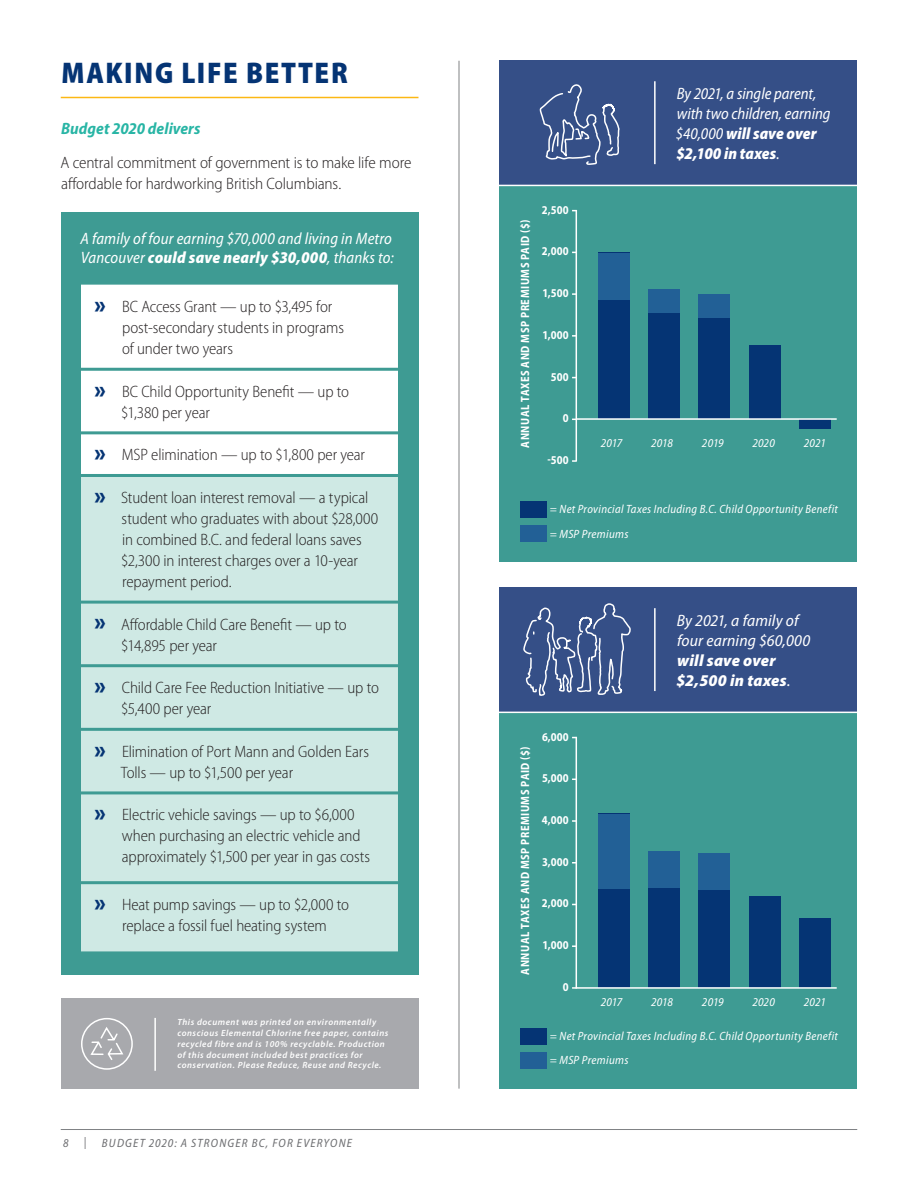
<style>
.page{position:relative;width:918px;height:1188px;background:#fff}
.page>*{position:absolute;margin:0;border:0;box-sizing:border-box;transform-origin:0 0}
.t1{font:900 semi-condensed 30px "Myriad Pro";letter-spacing:.06em;color:#053474;scale:.96 1}
.t2{font:300 semi-condensed 16.5px/21px "Myriad Pro";letter-spacing:-.01em;color:#231f20}
.t3{font:italic semi-condensed 16.5px/19.8px "Myriad Pro";letter-spacing:.005em;color:#fff}
.t4{font:italic 900 semi-condensed 16.5px/19.8px "Myriad Pro";letter-spacing:.015em;color:#fff}
.t5{font:italic 700 semi-condensed 16.5px "Myriad Pro";color:#28b5a5}
.t6{font:italic semi-condensed 12px/24.8px "Myriad Pro";letter-spacing:.03em;color:#fff}
.t7{font:700 semi-condensed 12px "Myriad Pro";letter-spacing:.045em;color:#fff;scale:.94 1}
.t8{font:700 semi-condensed 12px "Myriad Pro";letter-spacing:.045em;color:#fff;scale:.95 1}
.t9{font:italic semi-condensed 12px "Myriad Pro";letter-spacing:.1em;color:#6c6d70}
.t10{font:italic 600 9px/10.8px "Myriad Pro";letter-spacing:.06em;color:#fff}
.s1{font-weight:900}
.s2{font-weight:900;font-size:25.05px;color:#053474}
.s3{font-weight:400}
</style>
<div class="page">
<div style="left:61px;top:213px;width:357px;height:762px;background:#3e9b93"></div>
<div style="left:500px;top:588px;width:357px;height:501px;background:#3e9b93"></div>
<div style="left:500px;top:61px;width:357px;height:501px;background:#3e9b93"></div>
<hr style="left:61px;top:1129px;width:796px;height:1px;background:#808285">
<hr style="left:459px;top:61px;width:1px;height:1028px;background:#808285">
<div style="left:61px;top:998px;width:357px;height:91px;background:#a8a9ad"></div>
<svg style="left:81px;top:1018px;width:52px;height:52px"></svg>
<hr style="left:154px;top:1018px;width:2px;height:53px;background:#fff">
<div style="left:500px;top:588px;width:357px;height:125px;background:#354f87"></div>
<div style="left:520px;top:1028px;width:27px;height:16px;background:#053474"></div>
<div style="left:520px;top:1053px;width:27px;height:16px;background:#226096"></div>
<svg style="left:575px;top:781px;width:262px;height:208px"></svg>
<hr style="left:489px;top:712px;width:383px;height:1px;background:#fff">
<hr style="left:654px;top:608px;width:2px;height:83px;background:#fff">
<svg style="left:522px;top:603px;width:110px;height:178px"></svg>
<div style="left:81px;top:285px;width:317px;height:189px;background:#fff"></div>
<div style="left:81px;top:369px;width:317px;height:64px;background:#fff"></div>
<div style="left:81px;top:477px;width:317px;height:474px;background:#cfe9e4"></div>
<hr style="left:81px;top:368px;width:317px;height:3px;background:#3e9b93">
<hr style="left:81px;top:431px;width:317px;height:3px;background:#3e9b93">
<hr style="left:81px;top:601px;width:317px;height:3px;background:#3e9b93">
<hr style="left:81px;top:664px;width:317px;height:3px;background:#3e9b93">
<hr style="left:81px;top:728px;width:317px;height:3px;background:#3e9b93">
<hr style="left:81px;top:791px;width:317px;height:3px;background:#3e9b93">
<hr style="left:81px;top:881px;width:317px;height:3px;background:#3e9b93">
<hr style="left:61px;top:97px;width:357px;height:1px;background:#fcb814">
<div style="left:598px;top:253px;width:32px;height:166px;background:#053474"></div>
<div style="left:598px;top:253px;width:32px;height:47px;background:#226096"></div>
<div style="left:648px;top:290px;width:32px;height:129px;background:#053474"></div>
<div style="left:648px;top:289px;width:32px;height:24px;background:#226096"></div>
<div style="left:699px;top:295px;width:31px;height:124px;background:#053474"></div>
<div style="left:699px;top:294px;width:31px;height:24px;background:#226096"></div>
<div style="left:749px;top:345px;width:31px;height:74px;background:#053474"></div>
<div style="left:799px;top:419px;width:32px;height:10px;background:#053474"></div>
<div style="left:500px;top:61px;width:357px;height:125px;background:#354f87"></div>
<div style="left:520px;top:501px;width:27px;height:17px;background:#053474"></div>
<div style="left:520px;top:526px;width:27px;height:16px;background:#226096"></div>
<hr style="left:576px;top:418px;width:261px;height:2px;background:#fff">
<hr style="left:489px;top:185px;width:383px;height:1px;background:#fff">
<hr style="left:654px;top:81px;width:2px;height:83px;background:#fff">
<hr style="left:576px;top:210px;width:1px;height:251px;background:#fff">
<svg style="left:539px;top:84px;width:81px;height:81px"></svg>
<h1 class="t1" style="left:62px;top:56px;width:300px">MAKING LIFE BETTER</h1>
<p class="t5" style="left:61px;top:119px;width:141px">Budget 2020 delivers</p>
<p class="t2" style="left:60px;top:153px;width:353px">A central commitment of government is to make life more affordable for hardworking British Columbians.</p>
<p class="t3" style="left:81px;top:229px;width:315px">A family of four earning $70,000 and living in Metro<br>Vancouver <span class="s1">could save nearly $30,000</span>, thanks to:</p>
<p class="t2" style="left:122px;top:296px;width:223px;text-indent:-27px"><span class="s2">»</span> BC Access Grant — up to $3,495 for post-secondary students in programs of under two years</p>
<p class="t2" style="left:121px;top:381px;width:229px;text-indent:-27px"><span class="s2">»</span> BC Child Opportunity Benefit — up to $1,380 per year</p>
<p class="t2" style="left:95px;top:445px;width:272px"><span class="s2">»</span> MSP elimination — up to $1,800 per year</p>
<p class="t2" style="left:121px;top:487px;width:259px;text-indent:-27px"><span class="s2">»</span> Student loan interest removal — a typical student who graduates with about $28,000 in combined B.C. and federal loans saves $2,300 in interest charges over a 10-year repayment period.</p>
<p class="t2" style="left:121px;top:614px;width:227px;text-indent:-27px"><span class="s2">»</span> Affordable Child Care Benefit — up to $14,895 per year</p>
<p class="t2" style="left:121px;top:678px;width:259px;text-indent:-27px"><span class="s2">»</span> Child Care Fee Reduction Initiative — up to $5,400 per year</p>
<p class="t2" style="left:121px;top:741px;width:250px;text-indent:-26px"><span class="s2">»</span> Elimination of Port Mann and Golden Ears<br>Tolls — up to $1,500 per year</p>
<p class="t2" style="left:122px;top:805px;width:250px;text-indent:-27px"><span class="s2">»</span> Electric vehicle savings — up to $6,000 when purchasing an electric vehicle and approximately $1,500 per year in gas costs</p>
<p class="t2" style="left:95px;top:895px;width:256px;text-align:center"><span class="s2">»</span> Heat pump savings — up to $2,000 to replace a fossil fuel heating system</p>
<p class="t10" style="left:177px;top:1017px;width:213px">This document was printed on environmentally conscious Elemental Chlorine free paper, contains recycled fibre and is 100% recyclable. Production of this document included best practices for conservation. Please Reduce, Reuse and Recycle.</p>
<p class="t9" style="left:84px;top:1135px;width:4px">|</p>
<p class="t9" style="left:63px;top:1137px;width:7px">8</p>
<p class="t9" style="left:102px;top:1137px;width:252px">BUDGET 2020: A STRONGER BC, FOR EVERYONE</p>
<p class="t3" style="left:676px;top:84px;width:156px">By 2021, a single parent, with two children, earning $40,000 <span class="s1">will save over $2,100 in taxes</span>.</p>
<p class="t7" style="left:518px;top:448px;width:244px;rotate:-90deg">ANNUAL TAXES AND MSP PREMIUMS PAID ($)</p>
<p class="t8" style="left:542px;top:203px;width:30px">2,500</p>
<p class="t8" style="left:542px;top:245px;width:30px">2,000</p>
<p class="t8" style="left:542px;top:286px;width:29px">1,500</p>
<p class="t8" style="left:542px;top:328px;width:29px">1,000</p>
<p class="t8" style="left:551px;top:370px;width:20px">500</p>
<p class="t8" style="left:563px;top:412px;width:8px">0</p>
<p class="t8" style="left:547px;top:453px;width:24px">-500</p>
<p class="t6" style="left:601px;top:430px;width:23px">2017</p>
<p class="t6" style="left:651px;top:430px;width:23px">2018</p>
<p class="t6" style="left:702px;top:430px;width:23px">2019</p>
<p class="t6" style="left:752px;top:430px;width:24px">2020</p>
<p class="t6" style="left:804px;top:430px;width:23px">2021</p>
<p class="t6" style="left:550px;top:497px;width:290px">= Net Provincial Taxes Including B.C. Child Opportunity Benefit = MSP Premiums</p>
<p class="t3" style="left:677px;top:611px;width:135px">By 2021, a family of four earning $60,000</p>
<p class="t4" style="left:676px;top:651px;width:116px">will save over $2,500 in taxes<span class="s3">.</span></p>
<p class="t7" style="left:518px;top:975px;width:244px;rotate:-90deg">ANNUAL TAXES AND MSP PREMIUMS PAID ($)</p>
<p class="t8" style="left:542px;top:730px;width:30px">6,000</p>
<p class="t8" style="left:542px;top:772px;width:29px">5,000</p>
<p class="t8" style="left:542px;top:813px;width:30px">4,000</p>
<p class="t8" style="left:542px;top:855px;width:29px">3,000</p>
<p class="t8" style="left:542px;top:897px;width:30px">2,000</p>
<p class="t8" style="left:542px;top:938px;width:29px">1,000</p>
<p class="t8" style="left:563px;top:980px;width:8px">0</p>
<p class="t6" style="left:601px;top:990px;width:23px">2017</p>
<p class="t6" style="left:651px;top:990px;width:23px">2018</p>
<p class="t6" style="left:702px;top:990px;width:23px">2019</p>
<p class="t6" style="left:752px;top:990px;width:24px">2020</p>
<p class="t6" style="left:804px;top:990px;width:23px">2021</p>
<p class="t6" style="left:550px;top:1024px;width:290px">= Net Provincial Taxes Including B.C. Child Opportunity Benefit = MSP Premiums</p>
</div>
